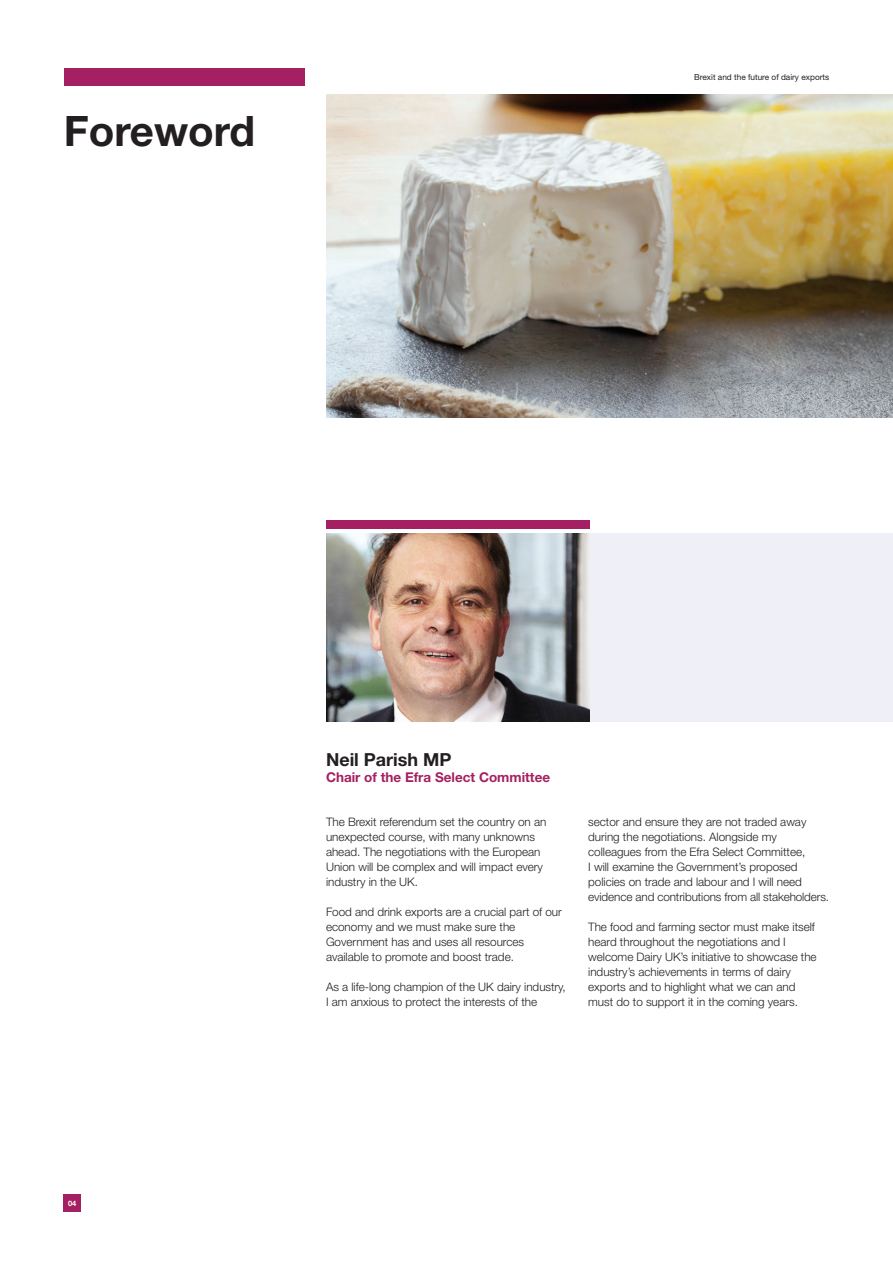
<style>
.page{position:relative;width:893px;height:1263px;background:#fff}
.page>*{position:absolute;margin:0;border:0;box-sizing:border-box;transform-origin:0 0}
.t1{font:700 42px "Helvetica Neue LT Std";color:#231f20}
.t2{font:700 18px "Helvetica Neue";color:#231f20}
.t3{font:700 13.5px "Helvetica Neue";color:#a42062}
.t4{font:300 11.7px/15px "Helvetica Neue";color:#231f20}
.t5{font:8.25px "Helvetica Neue";color:#231f20}
.t6{font:700 7.5px "Helvetica Neue LT Std";color:#fff}
</style>
<div class="page">
<div style="left:588px;top:534px;width:305px;height:188px;background:#eff0f7"></div>
<div style="left:64px;top:68px;width:241px;height:17px;background:#a42062"></div>
<div style="left:64px;top:1195px;width:17px;height:17px;background:#a42062"></div>
<img style="left:326px;top:534px;width:264px;height:188px">
<div style="left:326px;top:521px;width:264px;height:8px;background:#a42062"></div>
<img style="left:471px;top:413px;width:109px;height:5px">
<img style="left:579px;top:185px;width:37px;height:78px">
<img style="left:543px;top:187px;width:36px;height:74px">
<img style="left:580px;top:148px;width:36px;height:37px">
<img style="left:616px;top:111px;width:37px;height:152px">
<img style="left:651px;top:109px;width:74px;height:78px">
<img style="left:543px;top:148px;width:37px;height:39px">
<img style="left:506px;top:109px;width:37px;height:152px">
<img style="left:471px;top:111px;width:35px;height:74px">
<img style="left:580px;top:415px;width:71px;height:3px">
<img style="left:651px;top:413px;width:74px;height:5px">
<img style="left:326px;top:95px;width:145px;height:323px">
<img style="left:434px;top:185px;width:74px;height:78px">
<img style="left:363px;top:187px;width:71px;height:74px">
<img style="left:361px;top:261px;width:74px;height:78px">
<img style="left:326px;top:263px;width:35px;height:74px">
<img style="left:653px;top:187px;width:71px;height:74px">
<img style="left:724px;top:185px;width:37px;height:78px">
<img style="left:725px;top:415px;width:36px;height:3px">
<img style="left:761px;top:95px;width:132px;height:323px">
<img style="left:326px;top:415px;width:35px;height:3px">
<img style="left:361px;top:413px;width:74px;height:5px">
<img style="left:796px;top:261px;width:74px;height:78px">
<img style="left:725px;top:263px;width:71px;height:74px">
<img style="left:724px;top:337px;width:74px;height:78px">
<img style="left:653px;top:339px;width:71px;height:74px">
<img style="left:651px;top:261px;width:74px;height:78px">
<img style="left:580px;top:263px;width:71px;height:74px">
<img style="left:579px;top:337px;width:74px;height:78px">
<img style="left:508px;top:339px;width:71px;height:74px">
<img style="left:798px;top:339px;width:71px;height:74px">
<img style="left:435px;top:263px;width:71px;height:74px">
<img style="left:506px;top:261px;width:74px;height:78px">
<img style="left:363px;top:339px;width:71px;height:74px">
<img style="left:434px;top:337px;width:74px;height:78px">
<img style="left:798px;top:187px;width:71px;height:74px">
<img style="left:725px;top:111px;width:71px;height:74px">
<img style="left:796px;top:109px;width:74px;height:78px">
<img style="left:724px;top:95px;width:74px;height:16px">
<img style="left:653px;top:95px;width:71px;height:14px">
<img style="left:798px;top:95px;width:71px;height:14px">
<img style="left:543px;top:109px;width:73px;height:39px">
<img style="left:508px;top:95px;width:71px;height:14px">
<img style="left:579px;top:95px;width:74px;height:16px">
<img style="left:363px;top:95px;width:71px;height:14px">
<img style="left:434px;top:95px;width:74px;height:16px">
<img style="left:326px;top:111px;width:35px;height:74px">
<img style="left:361px;top:109px;width:74px;height:78px">
<img style="left:326px;top:185px;width:37px;height:78px">
<h1 class="t1" style="left:64px;top:105px;width:193px">Foreword</h1>
<p class="t5" style="left:694px;top:72px;width:136px">Brexit and the future of dairy exports</p>
<p class="t6" style="left:68px;top:1199px;width:10px">04</p>
<h2 class="t2" style="left:326px;top:748px;width:127px">Neil Parish MP</h2>
<p class="t3" style="left:326px;top:769px;width:226px">Chair of the Efra Select Committee</p>
<p class="t4" style="left:326px;top:814px;width:222px">The Brexit referendum set the country on an unexpected course, with many unknowns ahead. The negotiations with the European Union will be complex and will impact every industry in the UK.</p>
<p class="t4" style="left:326px;top:904px;width:237px">Food and drink exports are a crucial part of our economy and we must make sure the Government has and uses all resources available to promote and boost trade.</p>
<p class="t4" style="left:326px;top:979px;width:241px">As a life-long champion of the UK dairy industry,<br>I am anxious to protect the interests of the</p>
<p class="t4" style="left:588px;top:814px;width:242px">sector and ensure they are not traded away during the negotiations. Alongside my colleagues from the Efra Select Committee,<br>I will examine the Government’s proposed policies on trade and labour and I will need evidence and contributions from all stakeholders.</p>
<p class="t4" style="left:588px;top:919px;width:230px">The food and farming sector must make itself heard throughout the negotiations and I welcome Dairy UK’s initiative to showcase the industry’s achievements in terms of dairy exports and to highlight what we can and must do to support it in the coming years.</p>
</div>
